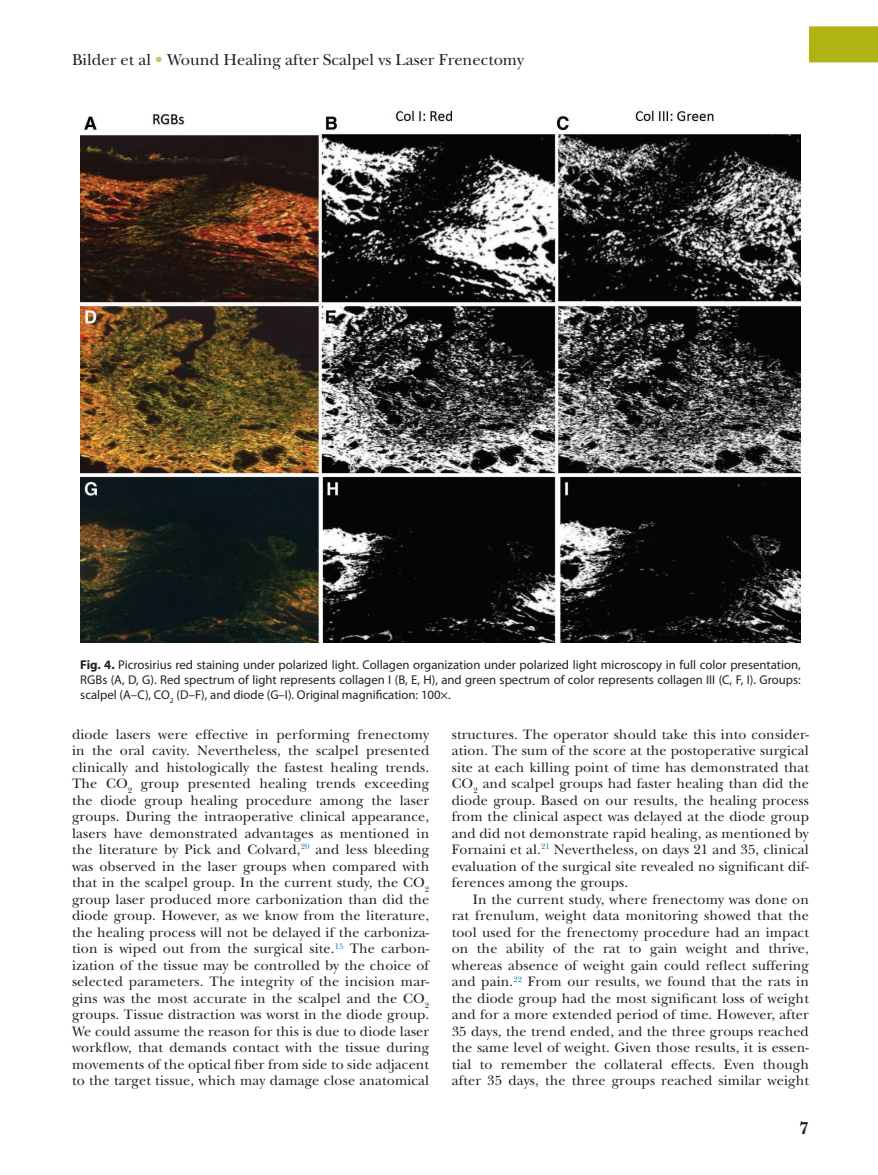
<style>
.page{position:relative;width:878px;height:1175px;background:#fff}
.page>*{position:absolute;margin:0;border:0;box-sizing:border-box;transform-origin:0 0}
.t1{font:700 18px "New Baskerville Std";color:#231f20}
.t2{font:16.5px "New Baskerville Std";color:#231f20}
.t3{font:14.25px/16.5px "New Baskerville Std";letter-spacing:.01em;color:#231f20;text-align:justify}
.t4{font:12.75px/15px "Myriad Pro";color:#231f20;text-align:justify}
.s1{color:#c5c660}
.s2{font-weight:700}
</style>
<div class="page">
<div style="left:808px;top:26px;width:70px;height:36px;background:#afb314"></div>
<img style="left:80px;top:110px;width:720px;height:533px">
<p class="t2" style="left:72px;top:50px;width:453px">Bilder et al <span class="s1">•</span> Wound Healing after Scalpel vs Laser Frenectomy</p>
<p class="t4" style="left:80px;top:657px;width:722px"><span class="s2">Fig. 4.</span> Picrosirius red staining under polarized light. Collagen organization under polarized light microscopy in full color presentation, RG Bs (A, D, G). Red spectrum of light represents collagen I (B, E, H), and green spectrum of color represents collagen III (C, F, I). Groups: scalpel (A–C), CO<sub>2</sub> (D–F), and diode (G–I). Original magnification: 100×.</p>
<p class="t3" style="left:72px;top:726px;width:359px">diode lasers were effective in performing frenectomy in the oral cavity. Nevertheless, the scalpel presented clinically and histologically the fastest healing trends.<br>The CO<sub>2</sub> group presented healing trends exceeding the diode group healing procedure among the laser groups. During the intraoperative clinical appearance, lasers have demonstrated advantages as mentioned in the literature by Pick and Colvard,<sup>20</sup> and less bleeding was observed in the laser groups when compared with that in the scalpel group. In the current study, the CO<sub>2 </sub>group laser produced more carbonization than did the diode group. However, as we know from the literature, the healing process will not be delayed if the carboniza&shy;tion is wiped out from the surgical site.<sup>15</sup> The carbon&shy;ization of the tissue may be controlled by the choice of selected parameters. The integrity of the incision mar&shy;gins was the most accurate in the scalpel and the CO<sub>2 </sub>groups. Tissue distraction was worst in the diode group.<br>We could assume the reason for this is due to diode laser workflow, that demands contact with the tissue during movements of the optical fiber from side to side adjacent to the target tissue, which may damage close anatomical</p>
<p class="t3" style="left:451px;top:726px;width:359px">structures. The operator should take this into consider&shy;ation. The sum of the score at the postoperative surgical site at each killing point of time has demonstrated that CO<sub>2</sub> and scalpel groups had faster healing than did the diode group. Based on our results, the healing process from the clinical aspect was delayed at the diode group and did not demonstrate rapid healing, as mentioned by Fornaini et al.<sup>21</sup> Nevertheless, on days 21 and 35, clinical evaluation of the surgical site revealed no significant dif&shy;ferences among the groups.</p>
<p class="t3" style="left:451px;top:891px;width:359px;text-indent:21px">In the current study, where frenectomy was done on rat frenulum, weight data monitoring showed that the tool used for the frenectomy procedure had an impact on the ability of the rat to gain weight and thrive, whereas absence of weight gain could reflect suffering and pain.<sup>22</sup> From our results, we found that the rats in the diode group had the most significant loss of weight and for a more extended period of time. However, after 35 days, the trend ended, and the three groups reached the same level of weight. Given those results, it is essen&shy;tial to remember the collateral effects. Even though after 35 days, the three groups reached similar weight</p>
<p class="t1" style="left:799px;top:1118px;width:11px">7</p>
</div>
